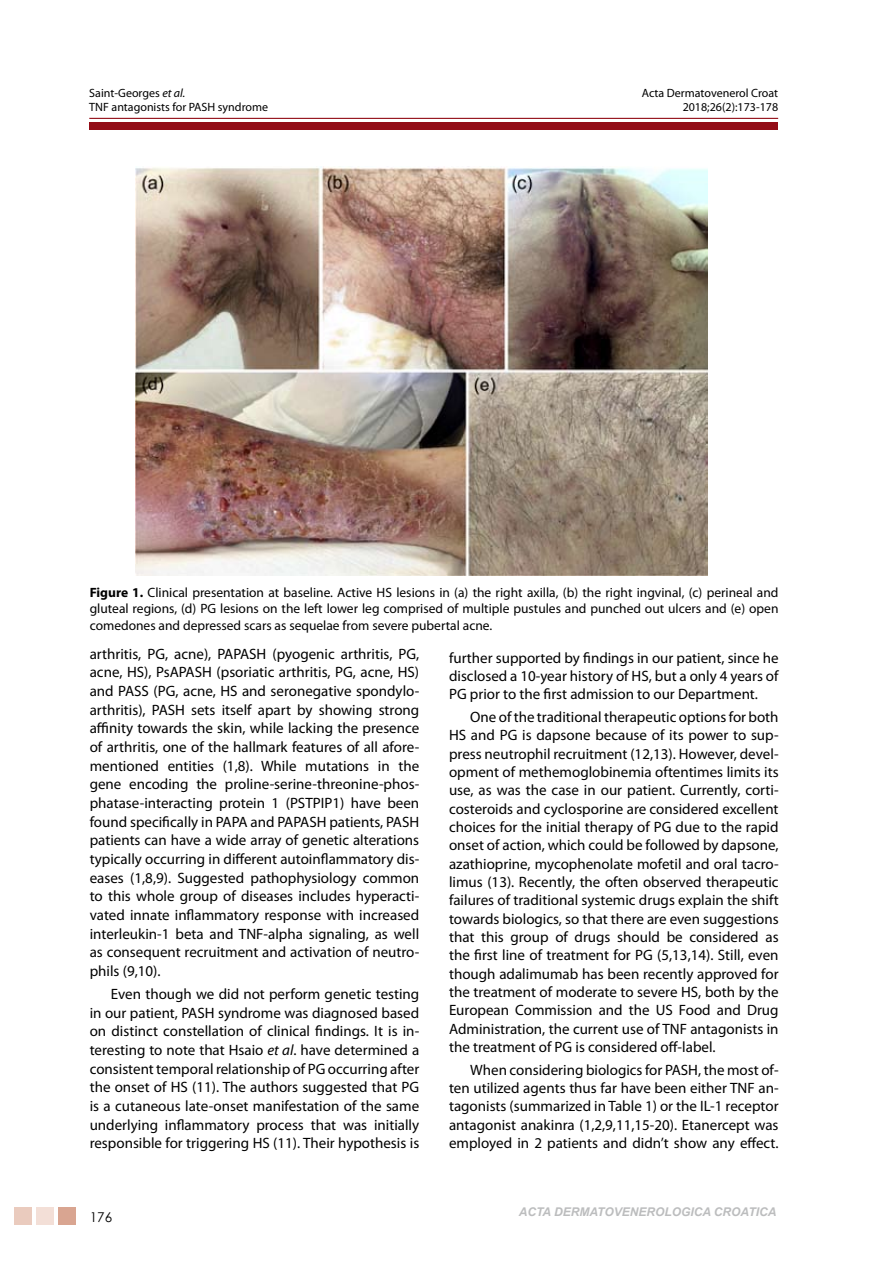
<style>
.page{position:relative;width:893px;height:1263px;background:#fff}
.page>*{position:absolute;margin:0;border:0;box-sizing:border-box;transform-origin:0 0}
.t1{font:15px/18.6px "Myriad Pro";color:#000;text-align:justify}
.t2{font:13.5px/16.5px "Myriad Pro";color:#000;text-align:justify}
.t3{font:13.5px "Century Gothic";color:#000}
.t4{font:12px "Myriad Pro";color:#000}
.t5{font:italic 700 12px "Arial";color:#bcbdbe}
.s1{font-style:italic}
.s2{font-weight:700}
</style>
<div class="page">
<div style="left:89px;top:122px;width:689px;height:8px;background:#930d17"></div>
<hr style="left:89px;top:118px;width:689px;height:1px;background:#930d17">
<div style="left:14px;top:1207px;width:18px;height:18px;background:#eacbbe"></div>
<div style="left:36px;top:1207px;width:18px;height:18px;background:#f3dfd7"></div>
<div style="left:59px;top:1207px;width:17px;height:18px;background:#d9a591"></div>
<img style="left:135px;top:167px;width:573px;height:409px">
<p class="t4" style="left:89px;top:85px;width:97px">Saint-Georges <span class="s1">et al.</span></p>
<p class="t4" style="left:642px;top:85px;width:138px">Acta Dermatovenerol Croat</p>
<p class="t4" style="left:89px;top:100px;width:180px">TNF antagonists for PASH syndrome</p>
<p class="t4" style="left:683px;top:100px;width:97px">2018;26(2):173-178</p>
<p class="t2" style="left:90px;top:584px;width:690px"><span class="s2">Figure 1.</span> Clinical presentation at baseline. Active HS lesions in (a) the right axilla, (b) the right ingvinal, (c) perineal and gluteal regions, (d) PG lesions on the left lower leg comprised of multiple pustules and punched out ulcers and (e) open comedones and depressed scars as sequelae from severe pubertal acne.</p>
<p class="t1" style="left:90px;top:644px;width:331px">arthritis, PG, acne), PAPASH (pyogenic arthritis, PG, acne, HS), PsAPASH (psoriatic arthritis, PG, acne, HS) and PASS (PG, acne, HS and seronegative spondylo&shy;arthritis), PASH sets itself apart by showing strong affinity towards the skin, while lacking the presence of arthritis, one of the hallmark features of all afore&shy;mentioned entities (1,8). While mutations in the gene encoding the proline-serine-threonine-phos&shy;phatase-interacting protein 1 (PSTPIP1) have been found specifically in PAPA and PAPASH patients, PASH patients can have a wide array of genetic alterations typically occurring in different autoinflammatory dis&shy;eases (1,8,9). Suggested pathophysiology common to this whole group of diseases includes hyperacti&shy;vated innate inflammatory response with increased interleukin-1 beta and TNF-alpha signaling, as well as consequent recruitment and activation of neutro&shy;phils (9,10).</p>
<p class="t1" style="left:90px;top:984px;width:331px;text-indent:21px">Even though we did not perform genetic testing in our patient, PASH syndrome was diagnosed based on distinct constellation of clinical findings. It is in&shy;teresting to note that Hsaio <span class="s1">et al</span>. have determined a consistent temporal relationship of PG occurring after the onset of HS (11). The authors suggested that PG is a cutaneous late-onset manifestation of the same underlying inflammatory process that was initially responsible for triggering HS (11). Their hypothesis is</p>
<p class="t3" style="left:90px;top:1207px;width:24px">176</p>
<p class="t1" style="left:449px;top:648px;width:331px">further supported by findings in our patient, since he disclosed a 10-year history of HS, but a only 4 years of PG prior to the first admission to our Department.</p>
<p class="t1" style="left:449px;top:707px;width:331px;text-indent:21px">One of the traditional therapeutic options for both HS and PG is dapsone because of its power to sup&shy;press neutrophil recruitment (12,13). However, devel&shy;opment of methemoglobinemia oftentimes limits its use, as was the case in our patient. Currently, corti&shy;costeroids and cyclosporine are considered excellent choices for the initial therapy of PG due to the rapid onset of action, which could be followed by dapsone, azathioprine, mycophenolate mofetil and oral tacro&shy;limus (13). Recently, the often observed therapeutic failures of traditional systemic drugs explain the shift towards biologics, so that there are even suggestions that this group of drugs should be considered as the first line of treatment for PG (5,13,14). Still, even though adalimumab has been recently approved for the treatment of moderate to severe HS, both by the European Commission and the US Food and Drug Administration, the current use of TNF antagonists in the treatment of PG is considered off-label.</p>
<p class="t1" style="left:449px;top:1060px;width:331px;text-indent:21px">When considering biologics for PASH, the most of&shy;ten utilized agents thus far have been either TNF an&shy;tagonists (summarized in Table 1) or the IL-1 receptor antagonist anakinra (1,2,9,11,15-20). Etanercept was employed in 2 patients and didn’t show any effect.</p>
<p class="t5" style="left:519px;top:1204px;width:259px">ACTA DERMATOVENEROLOGICA CROATICA</p>
</div>
